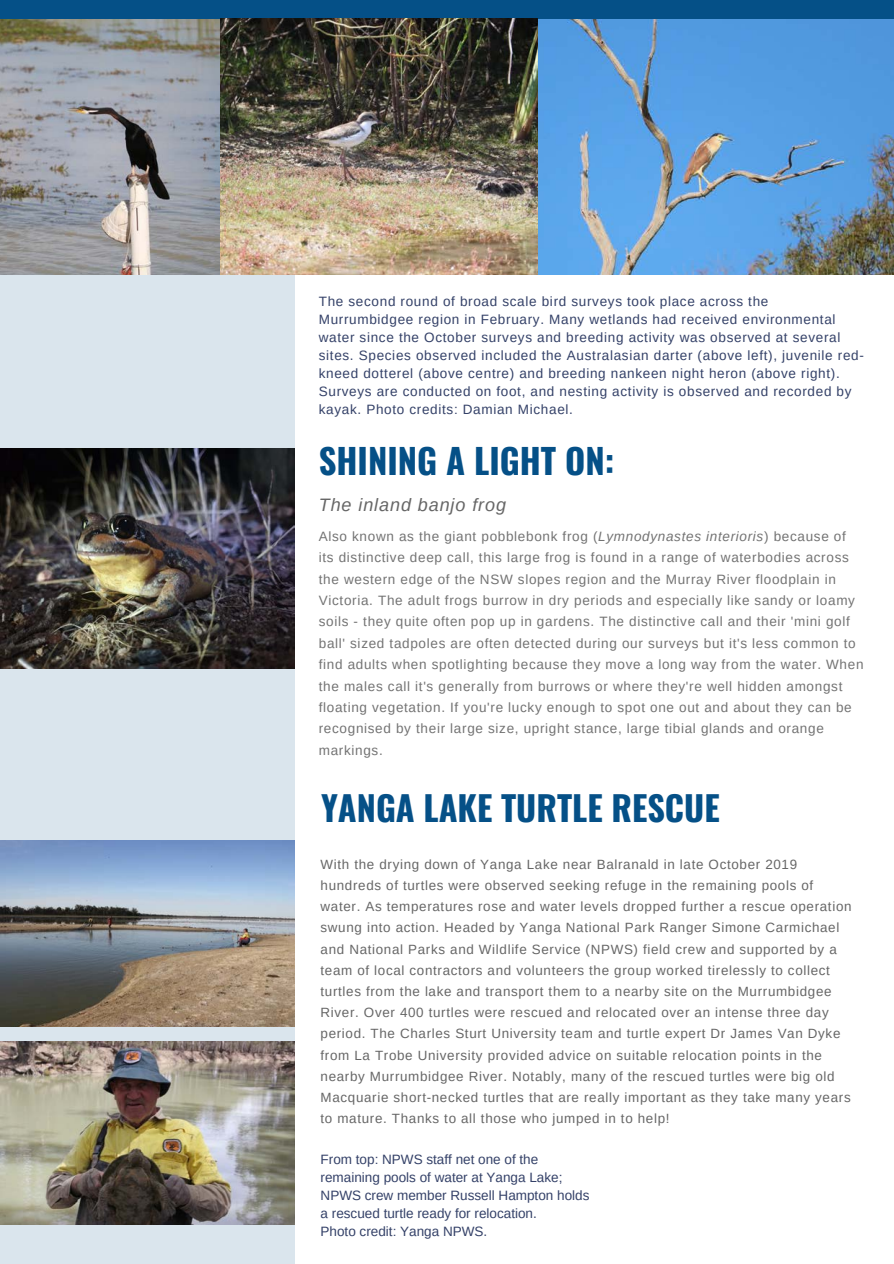
<style>
.page{position:relative;width:894px;height:1264px;background:#fff}
.page>*{position:absolute;margin:0;border:0;box-sizing:border-box;transform-origin:0 0}
.t1{font:700 34.5px "Oswald";color:#055087}
.t2{font:700 34.2px "Oswald";color:#055087}
.t3{font:italic 18px "Arimo";letter-spacing:.05em;color:#666}
.t4{font:13.5px/21.5px "Arimo";letter-spacing:.05em;color:#737373}
.t5{font:13.5px/18px "Arimo";letter-spacing:.05em;color:#344168}
.t6{font:13.5px/18px "Arimo";color:#344168}
.t7{font:13.35px/21.1px "Arimo";letter-spacing:.05em;color:#666}
.s1{font-style:italic}
</style>
<div class="page">
<div style="left:0;top:0;width:294px;height:1263px;background:#dae5ed"></div>
<div style="left:0;top:0;width:893px;height:19px;background:#055087"></div>
<img style="left:0;top:448px;width:294px;height:221px">
<img style="left:0;top:840px;width:294px;height:186px">
<img style="left:0;top:1041px;width:294px;height:183px">
<img style="left:0;top:19px;width:893px;height:256px">
<p class="t5" style="left:319px;top:292px;width:546px">The second round of broad scale bird surveys took place across the Murrumbidgee region in February. Many wetlands had received environmental water since the October surveys and breeding activity was observed at several sites. Species observed included the Australasian darter (above left), juvenile red&shy;kneed dotterel (above centre) and breeding nankeen night heron (above right).<br>Surveys are conducted on foot, and nesting activity is observed and recorded by kayak. Photo credits: Damian Michael.</p>
<h1 class="t1" style="left:319px;top:433px;width:297px">SHINING A LIGHT ON:</h1>
<h3 class="t3" style="left:319px;top:495px;width:189px">The inland banjo frog</h3>
<p class="t4" style="left:319px;top:525px;width:546px">Also known as the giant pobblebonk frog (<span class="s1">Lymnodynastes interioris</span>) because of its distinctive deep call, this large frog is found in a range of waterbodies across the western edge of the NSW slopes region and the Murray River floodplain in Victoria. The adult frogs burrow in dry periods and especially like sandy or loamy soils - they quite often pop up in gardens. The distinctive call and their 'mini golf ball' sized tadpoles are often detected during our surveys but it's less common to find adults when spotlighting because they move a long way from the water. When the males call it's generally from burrows or where they're well hidden amongst floating vegetation. If you're lucky enough to spot one out and about they can be recognised by their large size, upright stance, large tibial glands and orange markings.</p>
<h2 class="t2" style="left:321px;top:781px;width:400px">YANGA LAKE TURTLE RESCUE</h2>
<p class="t7" style="left:320px;top:853px;width:532px">With the drying down of Yanga Lake near Balranald in late October 2019 hundreds of turtles were observed seeking refuge in the remaining pools of water. As temperatures rose and water levels dropped further a rescue operation swung into action. Headed by Yanga National Park Ranger Simone Carmichael and National Parks and Wildlife Service (NPWS) field crew and supported by a team of local contractors and volunteers the group worked tirelessly to collect turtles from the lake and transport them to a nearby site on the Murrumbidgee River. Over 400 turtles were rescued and relocated over an intense three day period. The Charles Sturt University team and turtle expert Dr James Van Dyke from La Trobe University provided advice on suitable relocation points in the nearby Murrumbidgee River. Notably, many of the rescued turtles were big old Macquarie short-necked turtles that are really important as they take many years to mature. Thanks to all those who jumped in to help!</p>
<p class="t6" style="left:320px;top:1149px;width:270px">From top: NPWS staff net one of the remaining pools of water at Yanga Lake; NPWS crew member Russell Hampton holds a rescued turtle ready for relocation.<br>Photo credit: Yanga NPWS.</p>
</div>
